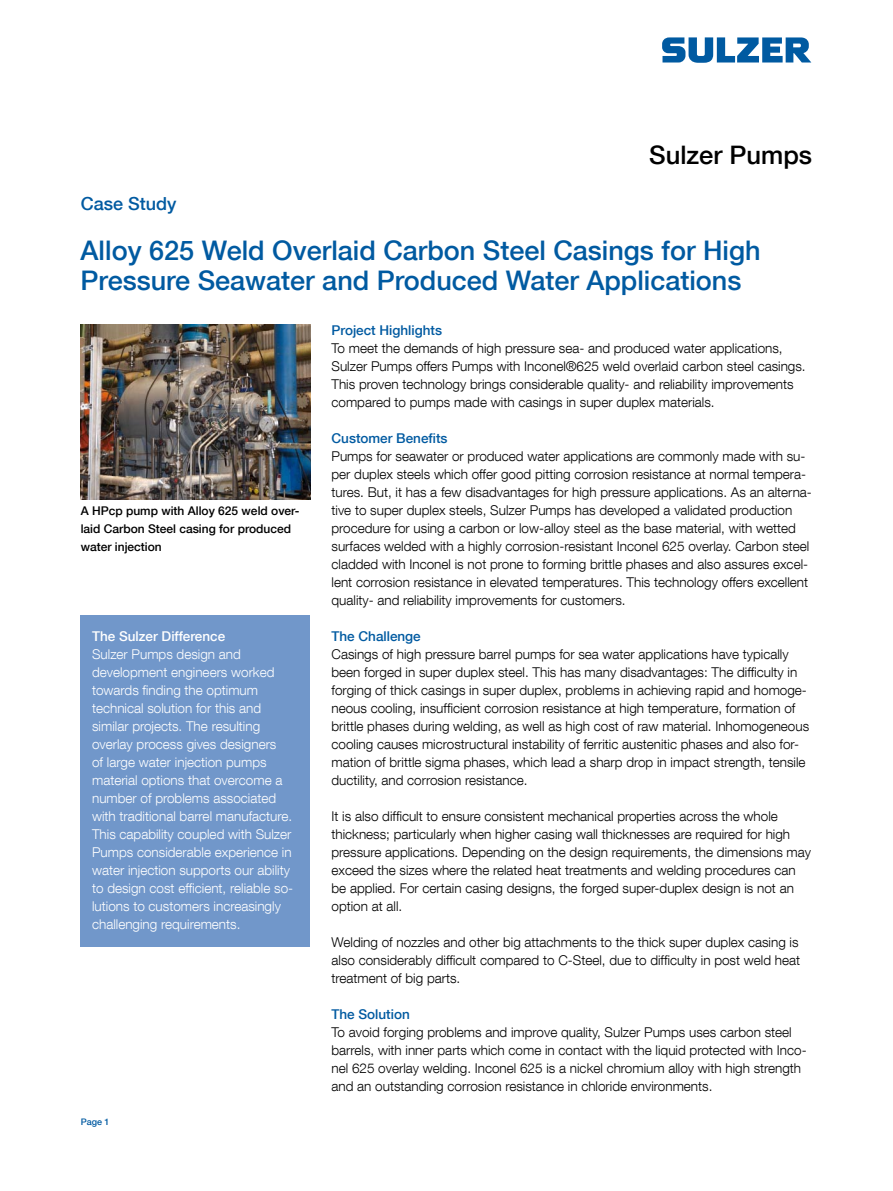
<style>
.page{position:relative;width:893px;height:1191px;background:#fff}
.page>*{position:absolute;margin:0;border:0;box-sizing:border-box;transform-origin:0 0}
.t1{font:500 27px/30px "Helvetica Neue LT Com";color:#005aa1}
.t2{font:500 25.5px "Helvetica Neue LT Com";color:#000}
.t3{font:500 18px "Helvetica Neue LT Com";color:#005aa1}
.t4{font:300 13.5px/18px "Helvetica Neue LT Com";color:#000}
.t5{font:300 13.5px/18px "Helvetica Neue LT Com";color:#fff}
.t6{font:500 13.5px "Helvetica Neue LT Com";color:#005aa1}
.t7{font:500 13.5px "Helvetica Neue LT Com";color:#fff}
.t8{font:500 12px/18px "Helvetica Neue LT Com";color:#000}
.t9{font:500 9px "Helvetica Neue LT Com";color:#005aa1}
</style>
<div class="page">
<svg style="left:662px;top:37px;width:149px;height:26px"></svg>
<div style="left:80px;top:615px;width:230px;height:332px;background:#7197ca"></div>
<img style="left:81px;top:325px;width:229px;height:174px">
<h2 class="t2" style="left:649px;top:139px;width:164px">Sulzer Pumps</h2>
<h3 class="t3" style="left:81px;top:193px;width:97px">Case Study</h3>
<h1 class="t1" style="left:81px;top:235px;width:681px">Alloy 625 Weld Overlaid Carbon Steel Casings for High<br>Pressure Seawater and Produced Water Applications</h1>
<p class="t6" style="left:332px;top:322px;width:112px">Project Highlights</p>
<p class="t4" style="left:332px;top:339px;width:476px">To meet the demands of high pressure sea- and produced water applications, Sulzer Pumps offers Pumps with Inconel®625 weld overlaid carbon steel casings.<br>This proven technology brings considerable quality- and reliability improvements compared to pumps made with casings in super duplex materials.</p>
<p class="t6" style="left:332px;top:430px;width:118px">Customer Benefits</p>
<p class="t4" style="left:332px;top:447px;width:482px">Pumps for seawater or produced water applications are commonly made with su&shy;per duplex steels which offer good pitting corrosion resistance at normal tempera&shy;tures. But, it has a few disadvantages for high pressure applications. As an alterna&shy;tive to super duplex steels, Sulzer Pumps has developed a validated production procedure for using a carbon or low-alloy steel as the base material, with wetted surfaces welded with a highly corrosion-resistant Inconel 625 overlay. Carbon steel cladded with Inconel is not prone to forming brittle phases and also assures excel&shy;lent corrosion resistance in elevated temperatures. This technology offers excellent quality- and reliability improvements for customers.</p>
<p class="t6" style="left:332px;top:628px;width:91px">The Challenge</p>
<p class="t4" style="left:332px;top:645px;width:479px">Casings of high pressure barrel pumps for sea water applications have typically been forged in super duplex steel. This has many disadvantages: The difficulty in forging of thick casings in super duplex, problems in achieving rapid and homoge&shy;neous cooling, insufficient corrosion resistance at high temperature, formation of brittle phases during welding, as well as high cost of raw material. Inhomogeneous cooling causes microstructural instability of ferritic austenitic phases and also for&shy;mation of brittle sigma phases, which lead a sharp drop in impact strength, tensile ductility, and corrosion resistance.</p>
<p class="t4" style="left:332px;top:807px;width:481px">It is also difficult to ensure consistent mechanical properties across the whole thickness; particularly when higher casing wall thicknesses are required for high pressure applications. Depending on the design requirements, the dimensions may exceed the sizes where the related heat treatments and welding procedures can be applied. For certain casing designs, the forged super-duplex design is not an option at all.</p>
<p class="t4" style="left:332px;top:933px;width:470px;text-align:justify">Welding of nozzles and other big attachments to the thick super duplex casing is also considerably difficult compared to C-Steel, due to difficulty in post weld heat treatment of big parts.</p>
<p class="t6" style="left:332px;top:1006px;width:80px">The Solution</p>
<p class="t4" style="left:332px;top:1023px;width:477px">To avoid forging problems and improve quality, Sulzer Pumps uses carbon steel barrels, with inner parts which come in contact with the liquid protected with Inco&shy;nel 625 overlay welding. Inconel 625 is a nickel chromium alloy with high strength and an outstanding corrosion resistance in chloride environments.</p>
<p class="t8" style="left:81px;top:502px;width:220px">A HPcp pump with Alloy 625 weld over&shy;laid Carbon Steel casing for produced water injection</p>
<p class="t7" style="left:92px;top:628px;width:135px">The Sulzer Difference</p>
<p class="t5" style="left:92px;top:645px;width:203px">Sulzer Pumps design and development engineers worked towards finding the optimum technical solution for this and similar projects. The resulting overlay process gives designers<br>of large water injection pumps material options that overcome a number of problems associated with traditional barrel manufacture.<br>This capability coupled with Sulzer<br>Pumps considerable experience in water injection supports our ability to design cost efficient, reliable so&shy;lutions to customers increasingly challenging requirements.</p>
<p class="t9" style="left:81px;top:1116px;width:30px">Page 1</p>
</div>
